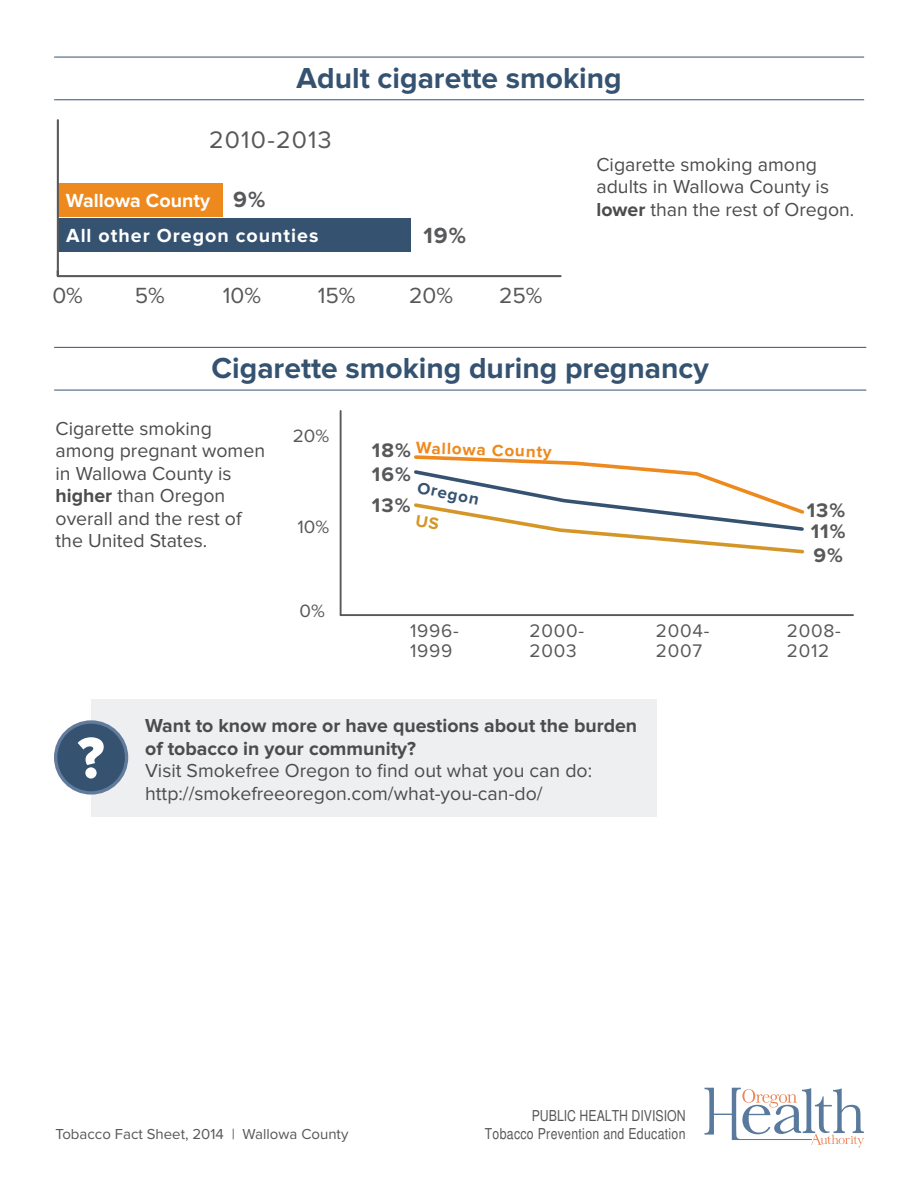
<style>
.page{position:relative;width:918px;height:1188px;background:#fff}
.page>*{position:absolute;margin:0;border:0;box-sizing:border-box;transform-origin:0 0}
.headline_-_orange{font:60px "Proxima Nova Extrabld";color:#fff}
.headline_back{font:700 30px "Proxima Nova";color:#355371}
.t1{font:24.75px "Proxima Nova";letter-spacing:.05em;color:#57585a}
.t2{font:22.8px "Proxima Nova";color:#57585a}
.t3{font:700 22.8px "Proxima Nova";color:#57585a}
.t4{font:700 20.4px "Proxima Nova";letter-spacing:.05em;color:#57585a}
.t5{font:700 19.65px "Proxima Nova";letter-spacing:.05em;color:#fff}
.t6{font:700 19.65px "Proxima Nova";color:#fff}
.t7{font:19.5px/22.5px "Proxima Nova";color:#4b4c4d}
.t8{font:700 19.5px/22.5px "Proxima Nova";color:#4b4c4d}
.t9{font:18.9px/20.9px "Proxima Nova";letter-spacing:.04em;color:#57585a}
.t10{font:18.45px "Proxima Nova";color:#57585a}
.t11{font:700 16.95px "Proxima Nova";color:#ed891d}
.t12{font:700 16.95px "Proxima Nova";color:#355371}
.t13{font:15px "Proxima Nova";color:#57585a}
.t14{font:condensed 15px "Helvetica";letter-spacing:.02em;color:#57585a}
.t15{font:condensed 15px "Helvetica";color:#57585a}
.s1{font-weight:700}
</style>
<div class="page">
<hr style="left:54px;top:57px;width:810px;height:1px;background:#355371">
<hr style="left:54px;top:99px;width:810px;height:1px;background:#355371">
<hr style="left:54px;top:347px;width:812px;height:1px;background:#355371">
<hr style="left:54px;top:390px;width:812px;height:1px;background:#355371">
<div style="left:58px;top:183px;width:165px;height:34px;background:#ed891d"></div>
<div style="left:58px;top:218px;width:353px;height:33px;background:#355371"></div>
<hr style="left:57px;top:120px;width:2px;height:156px;background:#57585a">
<hr style="left:58px;top:275px;width:503px;height:2px;background:#57585a">
<div style="left:91px;top:699px;width:566px;height:118px;background:#eeeff1"></div>
<svg style="left:704px;top:1088px;width:160px;height:59px"></svg>
<div style="left:56px;top:722px;width:71px;height:71px;background:#355371;border-radius:50%"></div>
<div style="left:54px;top:720px;width:74px;height:75px;border:3px solid #627b9d;border-radius:50%"></div>
<hr style="left:340px;top:411px;width:2px;height:204px;background:#57585a">
<hr style="left:341px;top:614px;width:512px;height:2px;background:#57585a">
<svg style="left:414px;top:455px;width:391px;height:99px"></svg>
<p class="headline_back" style="left:297px;top:64px;width:327px">Adult cigarette smoking</p>
<p class="t1" style="left:209px;top:128px;width:124px">2010-2013</p>
<p class="t6" style="left:66px;top:192px;width:146px">Wallowa County</p>
<p class="t3" style="left:233px;top:189px;width:34px">9%</p>
<p class="t5" style="left:66px;top:227px;width:254px">All other Oregon counties</p>
<p class="t3" style="left:423px;top:225px;width:44px">19%</p>
<p class="t2" style="left:52px;top:285px;width:32px">0%</p>
<p class="t2" style="left:135px;top:285px;width:32px">5%</p>
<p class="t2" style="left:223px;top:285px;width:40px">10%</p>
<p class="t2" style="left:318px;top:285px;width:39px">15%</p>
<p class="t2" style="left:409px;top:285px;width:45px">20%</p>
<p class="t2" style="left:499px;top:285px;width:45px">25%</p>
<p class="t7" style="left:596px;top:154px;width:260px">Cigarette smoking among adults in Wallowa County is <span class="s1">lower</span> than the rest of Oregon.</p>
<p class="headline_back" style="left:212px;top:354px;width:499px">Cigarette smoking during pregnancy</p>
<p class="t7" style="left:56px;top:418px;width:211px">Cigarette smoking among pregnant women in Wallowa County is <span class="s1">higher</span> than Oregon overall and the rest of the United States.</p>
<p class="t10" style="left:293px;top:428px;width:38px">20%</p>
<p class="t10" style="left:297px;top:519px;width:33px">10%</p>
<p class="t10" style="left:299px;top:602px;width:27px">0%</p>
<p class="t11" style="left:416px;top:440px;width:138px;rotate:2deg">Wallowa County</p>
<p class="t12" style="left:419px;top:480px;width:64px;rotate:11deg">Oregon</p>
<p class="t4" style="left:372px;top:441px;width:41px">18%</p>
<p class="t4" style="left:372px;top:465px;width:41px">16%</p>
<p class="t4" style="left:372px;top:496px;width:40px">13%</p>
<p class="t4" style="left:807px;top:501px;width:40px">13%</p>
<p class="t4" style="left:811px;top:522px;width:36px">11%</p>
<p class="t4" style="left:813px;top:545px;width:31px">9%</p>
<p class="t9" style="left:410px;top:621px;width:50px">1996-<br>1999</p>
<p class="t9" style="left:529px;top:621px;width:56px">2000-<br>2003</p>
<p class="t9" style="left:656px;top:621px;width:55px">2004-<br>2007</p>
<p class="t9" style="left:787px;top:621px;width:56px">2008-<br>2012</p>
<p class="headline_-_orange" style="left:77px;top:730px;width:29px">?</p>
<p class="t8" style="left:145px;top:715px;width:494px">Want to know more or have questions about the burden of tobacco in your community?</p>
<p class="t7" style="left:145px;top:760px;width:448px">Visit Smokefree Oregon to find out what you can do: http://smokefreeoregon.com/what-you-can-do/</p>
<p class="t13" style="left:56px;top:1127px;width:294px">Tobacco Fact Sheet, 2014 | Wallowa County</p>
<p class="t15" style="left:532px;top:1106px;width:155px">PUBLIC HEALTH DIVISION</p>
<p class="t14" style="left:485px;top:1124px;width:202px">Tobacco Prevention and Education</p>
</div>
